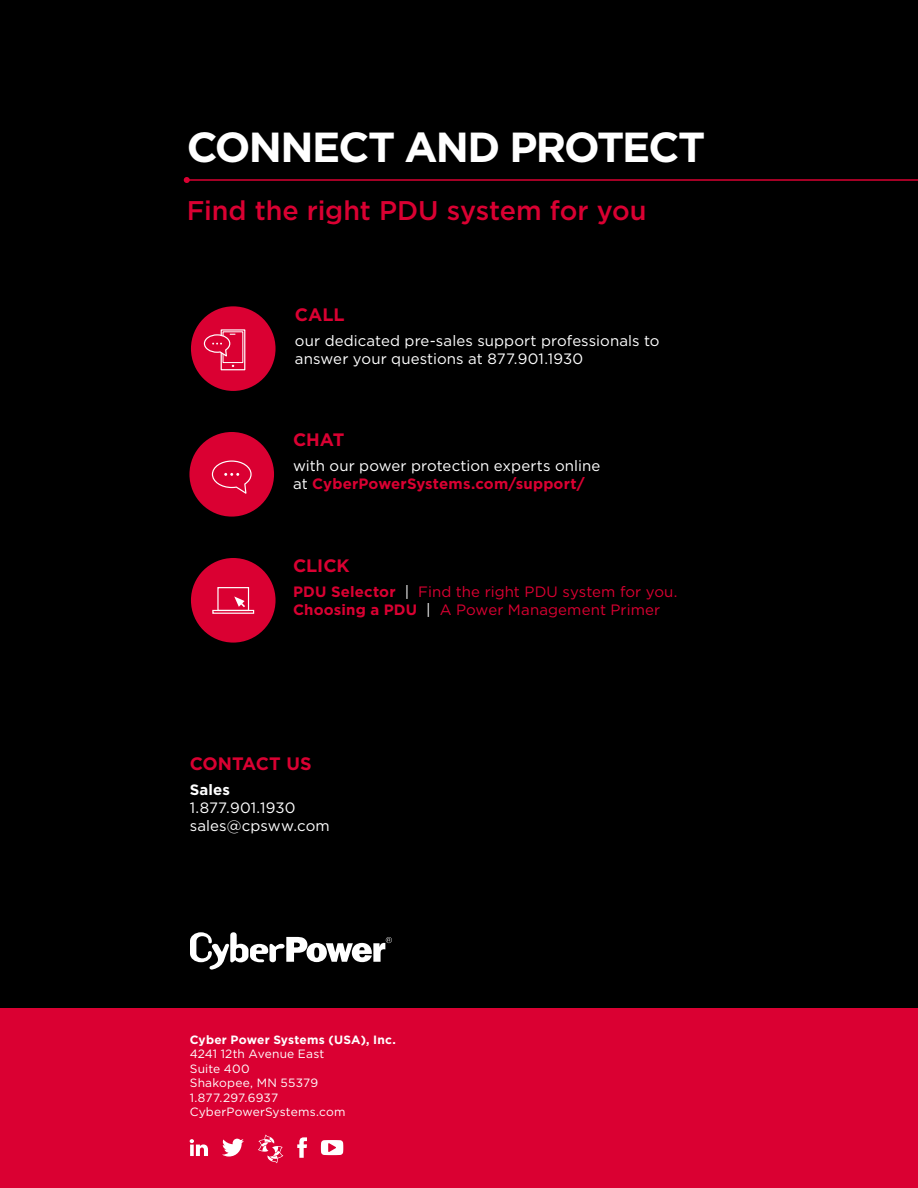
<style>
.page{position:relative;width:918px;height:1188px;background:#fff}
.page>*{position:absolute;margin:0;border:0;box-sizing:border-box;transform-origin:0 0}
.t1{font:700 42px "Gotham";letter-spacing:-.045em;color:#fff}
.t2{font:500 27px "Gotham";letter-spacing:-.005em;color:#da0032}
.t3{font:700 18px "Gotham";letter-spacing:-.005em;color:#da0032}
.t4{font:15px/18px "Gotham";letter-spacing:.005em;color:#fff}
.t5{font:15px/18px "Gotham";letter-spacing:.005em;color:#da0032}
.t6{font:700 15px "Gotham";letter-spacing:.01em;color:#fff}
.t7{font:12px/14.4px "Gotham";letter-spacing:.015em;color:#fff}
.t8{font:700 12px "Gotham";letter-spacing:.015em;color:#fff}
.s1{font-weight:700;color:#da0032}
.s2{font-weight:700}
.s3{color:#fff}
</style>
<div class="page">
<div style="left:0;top:0;width:918px;height:1180px;background:#000"></div>
<div style="left:0;top:1008px;width:918px;height:180px;background:#da0032"></div>
<hr style="left:187px;top:179px;width:731px;height:2px;background:#da0032">
<svg style="left:184px;top:177px;width:6px;height:6px"></svg>
<svg style="left:190px;top:932px;width:202px;height:38px"></svg>
<svg style="left:190px;top:1139px;width:18px;height:17px"></svg>
<div style="left:191px;top:306px;width:85px;height:85px;background:#da0032;border-radius:50%"></div>
<div style="left:221px;top:329px;width:24px;height:41px;border:1px solid #fff"></div>
<svg style="left:203px;top:334px;width:32px;height:37px"></svg>
<div style="left:189px;top:432px;width:85px;height:85px;background:#da0032;border-radius:50%"></div>
<svg style="left:211px;top:460px;width:41px;height:55px"></svg>
<div style="left:191px;top:558px;width:85px;height:85px;background:#da0032;border-radius:50%"></div>
<div style="left:212px;top:610px;width:42px;height:4px;border:1px solid #fff"></div>
<div style="left:217px;top:587px;width:32px;height:24px;border:1px solid #fff"></div>
<svg style="left:234px;top:596px;width:11px;height:11px"></svg>
<svg style="left:222px;top:1139px;width:22px;height:18px"></svg>
<svg style="left:297px;top:1137px;width:10px;height:21px"></svg>
<svg style="left:258px;top:1135px;width:25px;height:28px"></svg>
<svg style="left:321px;top:1140px;width:22px;height:15px"></svg>
<h1 class="t1" style="left:187px;top:119px;width:520px">CONNECT AND PROTECT</h1>
<h2 class="t2" style="left:187px;top:192px;width:461px">Find the right PDU system for you</h2>
<p class="t3" style="left:295px;top:302px;width:51px">CALL</p>
<p class="t4" style="left:295px;top:331px;width:366px">our dedicated pre-sales support professionals to answer your questions at 877.901.1930</p>
<p class="t3" style="left:293px;top:428px;width:53px">CHAT</p>
<p class="t4" style="left:293px;top:457px;width:309px">with our power protection experts online at <span class="s1">CyberPowerSystems.com/support/</span></p>
<p class="t3" style="left:293px;top:554px;width:58px">CLICK</p>
<p class="t5" style="left:293px;top:583px;width:386px"><span class="s2">PDU Selector</span> <span class="s3">|</span> Find the right PDU system for you.<br><span class="s2">Choosing a PDU</span> <span class="s3">|</span> A Power Management Primer</p>
<p class="t3" style="left:190px;top:752px;width:123px">CONTACT US</p>
<p class="t6" style="left:190px;top:780px;width:42px">Sales</p>
<p class="t4" style="left:190px;top:799px;width:142px">1.877.901.1930 sales@cpsww.com</p>
<p class="t8" style="left:190px;top:1032px;width:208px">Cyber Power Systems (USA), Inc.</p>
<p class="t7" style="left:190px;top:1047px;width:157px">4241 12th Avenue East<br>Suite 400<br>Shakopee, MN 55379<br>1.877.297.6937<br>CyberPowerSystems.com</p>
</div>
